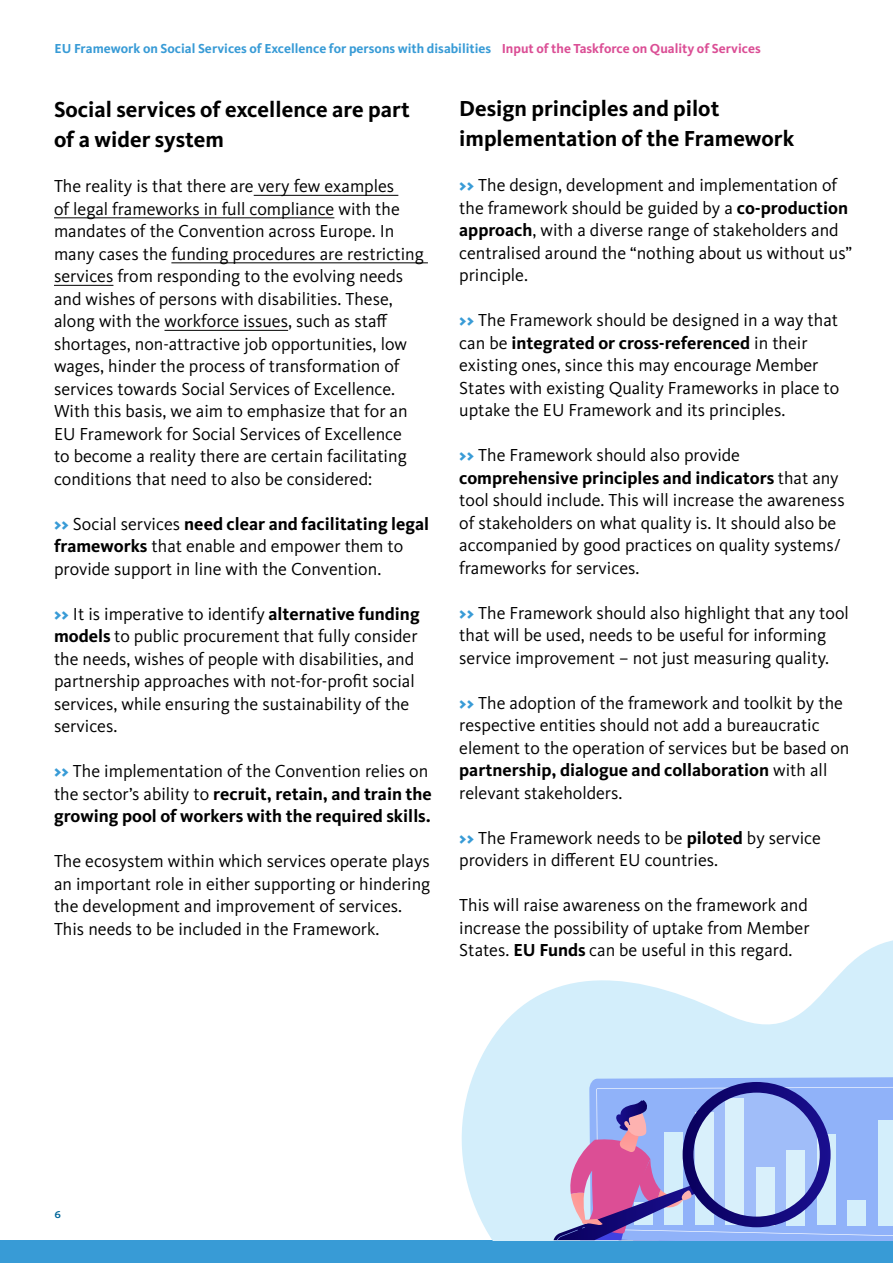
<style>
.page{position:relative;width:893px;height:1263px;background:#fff}
.page>*{position:absolute;margin:0;border:0;box-sizing:border-box;transform-origin:0 0}
.t1{font:700 22.5px/30px "Kievit Pro";color:#000}
.t2{font:21px "Kievit Pro";color:#016699}
.t3{font:18px/22.5px "Kievit Pro";color:#000}
.t4{font:700 18px/22.5px "Kievit Pro";color:#000}
.t5{font:700 13.5px "Kievit Pro";color:#389bd6}
.s1{color:#db4e95}
.s2{font-weight:900;color:#389bd6}
.s3{font-weight:700}
.s4{font-weight:400}
</style>
<div class="page">
<div style="left:0;top:1240px;width:893px;height:23px;background:#389bd6"></div>
<hr style="left:254px;top:195px;width:144px;height:1px;background:#000">
<hr style="left:54px;top:218px;width:280px;height:1px;background:#000">
<hr style="left:171px;top:263px;width:257px;height:1px;background:#000">
<hr style="left:54px;top:285px;width:59px;height:1px;background:#000">
<hr style="left:165px;top:330px;width:123px;height:1px;background:#000">
<svg style="left:461px;top:940px;width:432px;height:300px;fill:#d3eefb"></svg>
<svg style="left:589px;top:1077px;width:304px;height:5px;background:#9dbef9"></svg>
<svg style="left:554px;top:1082px;width:339px;height:158px;background:#9ea6de"></svg>
<p class="t5" style="left:55px;top:41px;width:708px">EU Framework on Social Services of Excellence for persons with disabilities <span class="s1">Input of the Taskforce on Quality of Services</span></p>
<p class="t1" style="left:54px;top:95px;width:357px">Social services of excellence are part of a wider system</p>
<p class="t3" style="left:54px;top:175px;width:371px">The reality is that there are very few examples<br>of legal frameworks in full compliance with the mandates of the Convention across Europe. In many cases the funding procedures are restricting services from responding to the evolving needs and wishes of persons with disabilities. These, along with the workforce issues, such as staff shortages, non-attractive job opportunities, low wages, hinder the process of transformation of services towards Social Services of Excellence.<br>With this basis, we aim to emphasize that for an EU Framework for Social Services of Excellence<br>to become a reality there are certain facilitating conditions that need to also be considered:</p>
<p class="t3" style="left:54px;top:512px;width:376px"><span class="s2">&gt;&gt;</span> Social services <span class="s3">need clear and facilitating legal frameworks</span> that enable and empower them to provide support in line with the Convention.</p>
<p class="t3" style="left:54px;top:602px;width:367px"><span class="s2">&gt;&gt;</span> It is imperative to identify <span class="s3">alternative funding models</span> to public procurement that fully consider the needs, wishes of people with disabilities, and partnership approaches with not-for-profit social services, while ensuring the sustainability of the services.</p>
<p class="t4" style="left:54px;top:760px;width:379px"><span class="s2">&gt;&gt;</span> <span class="s4">The implementation of the Convention relies on the sector’s ability to</span> recruit, retain, and train the growing pool of workers with the required skills.</p>
<p class="t3" style="left:54px;top:850px;width:378px">The ecosystem within which services operate plays an important role in either supporting or hindering the development and improvement of services.<br>This needs to be included in the Framework.</p>
<p class="t1" style="left:459px;top:94px;width:337px">Design principles and pilot implementation of the Framework</p>
<p class="t3" style="left:459px;top:174px;width:394px"><span class="s2">&gt;&gt;</span> The design, development and implementation of the framework should be guided by a <span class="s3">co-production approach</span>, with a diverse range of stakeholders and centralised around the “nothing about us without us” principle.</p>
<p class="t3" style="left:459px;top:309px;width:382px"><span class="s2">&gt;&gt;</span> The Framework should be designed in a way that can be <span class="s3">integrated or cross-referenced</span> in their existing ones, since this may encourage Member States with existing Quality Frameworks in place to uptake the EU Framework and its principles.</p>
<p class="t3" style="left:459px;top:444px;width:387px"><span class="s2">&gt;&gt;</span> The Framework should also provide <span class="s3">comprehensive principles and indicators</span> that any tool should include. This will increase the awareness of stakeholders on what quality is. It should also be accompanied by good practices on quality systems/ frameworks for services.</p>
<p class="t3" style="left:459px;top:601px;width:391px"><span class="s2">&gt;&gt;</span> The Framework should also highlight that any tool that will be used, needs to be useful for informing service improvement – not just measuring quality.</p>
<p class="t3" style="left:459px;top:691px;width:392px"><span class="s2">&gt;&gt;</span> The adoption of the framework and toolkit by the respective entities should not add a bureaucratic element to the operation of services but be based on <span class="s3">partnership, dialogue and collaboration</span> with all relevant stakeholders.</p>
<p class="t3" style="left:459px;top:826px;width:363px"><span class="s2">&gt;&gt;</span> The Framework needs to be <span class="s3">piloted</span> by service providers in different EU countries.</p>
<p class="t3" style="left:459px;top:894px;width:352px;text-align:justify">This will raise awareness on the framework and increase the possibility of uptake from Member States. <span class="s3">EU Funds</span> can be useful in this regard.</p>
<p class="t2" style="left:54px;top:1198px;width:9px">6</p>
</div>
